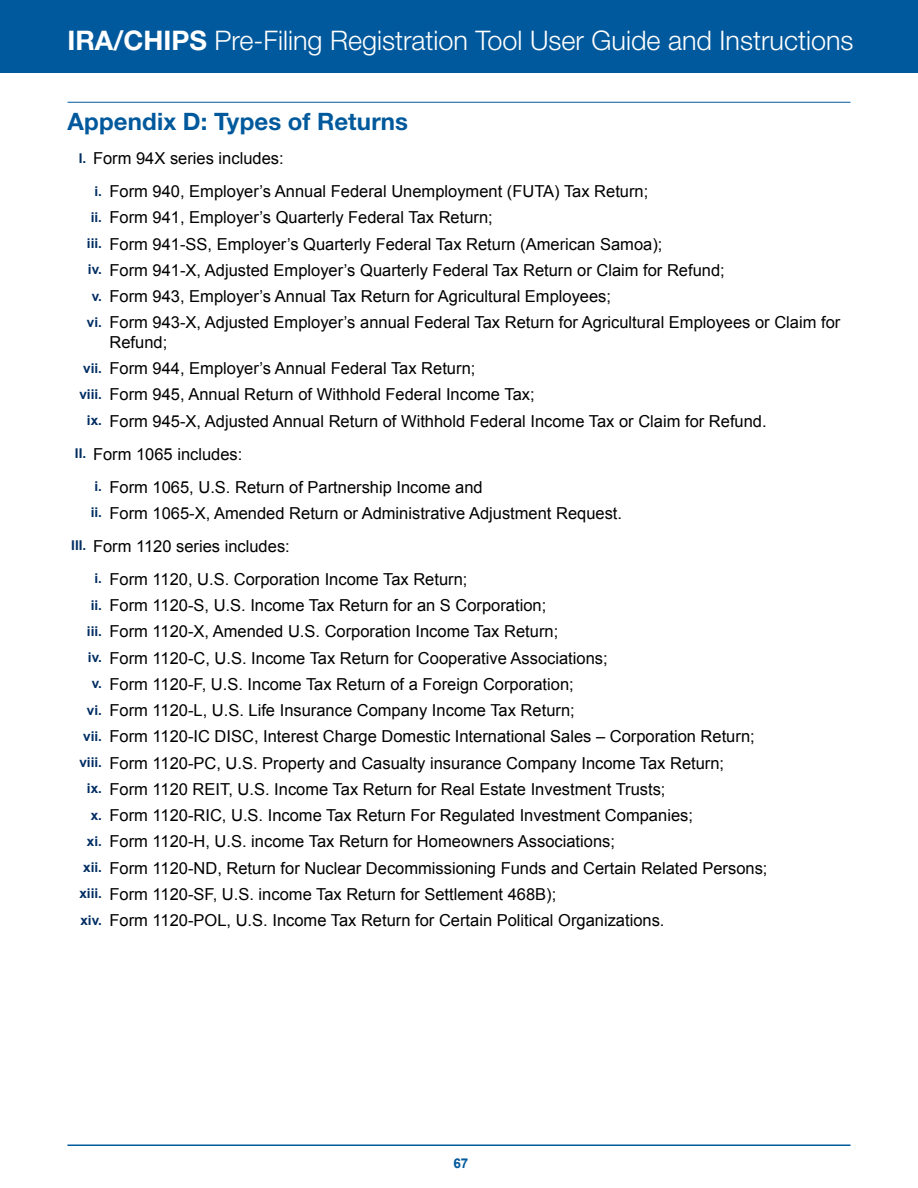
<style>
.page{position:relative;width:918px;height:1188px;background:#fff}
.page>*{position:absolute;margin:0;border:0;box-sizing:border-box;transform-origin:0 0}
.t1{font:300 27px "Helvetica Neue LT Std";color:#fff}
.header_2{font:700 24px "Helvetica Neue LT Std";letter-spacing:.005em;color:#00599c}
.t2{font:16.5px/19.5px "Arial";color:#000}
.t3{font:700 13.5px "Arial";color:#00599c}
.s1{font-weight:700}
.s2{font-weight:700;font-size:13.5px;color:#002d62}
</style>
<div class="page">
<hr style="left:67px;top:1144px;width:784px;height:2px;background:#00599c">
<div style="left:0;top:0;width:918px;height:74px;background:#00599c"></div>
<hr style="left:68px;top:102px;width:782px;height:1px;background:#00599c">
<h1 class="t1" style="left:68px;top:23px;width:788px"><span class="s1">IRA/CHIPS</span> Pre-Filing Registration Tool User Guide and Instructions</h1>
<h2 class="header_2" style="left:67px;top:106px;width:342px">Appendix D: Types of Returns</h2>
<p class="t2" style="left:79px;top:149px;width:206px"><span class="s2">I.</span> Form 94X series includes:</p>
<p class="t2" style="left:94px;top:182px;width:555px"><span class="s2">i.</span> Form 940, Employer’s Annual Federal Unemployment (FUTA) Tax Return;</p>
<p class="t2" style="left:91px;top:208px;width:404px"><span class="s2">ii.</span> Form 941, Employer’s Quarterly Federal Tax Return;</p>
<p class="t2" style="left:87px;top:234px;width:577px"><span class="s2">iii.</span> Form 941-SS, Employer’s Quarterly Federal Tax Return (American Samoa);</p>
<p class="t2" style="left:88px;top:261px;width:638px"><span class="s2">iv.</span> Form 941-X, Adjusted Employer’s Quarterly Federal Tax Return or Claim for Refund;</p>
<p class="t2" style="left:92px;top:287px;width:521px"><span class="s2">v.</span> Form 943, Employer’s Annual Tax Return for Agricultural Employees;</p>
<p class="t2" style="left:110px;top:313px;width:732px;text-indent:-23px"><span class="s2">vi.</span> Form 943-X, Adjusted Employer’s annual Federal Tax Return for Agricultural Employees or Claim for<br>Refund;</p>
<p class="t2" style="left:83px;top:359px;width:394px"><span class="s2">vii.</span> Form 944, Employer’s Annual Federal Tax Return;</p>
<p class="t2" style="left:79px;top:385px;width:457px"><span class="s2">viii.</span> Form 945, Annual Return of Withhold Federal Income Tax;</p>
<p class="t2" style="left:87px;top:411px;width:681px"><span class="s2">ix.</span> Form 945-X, Adjusted Annual Return of Withhold Federal Income Tax or Claim for Refund.</p>
<p class="t2" style="left:75px;top:444px;width:169px"><span class="s2">II.</span> Form 1065 includes:</p>
<p class="t2" style="left:94px;top:477px;width:390px"><span class="s2">i.</span> Form 1065, U.S. Return of Partnership Income and</p>
<p class="t2" style="left:91px;top:504px;width:533px"><span class="s2">ii.</span> Form 1065-X, Amended Return or Administrative Adjustment Request.</p>
<p class="t2" style="left:71px;top:537px;width:220px"><span class="s2">III.</span> Form 1120 series includes:</p>
<p class="t2" style="left:94px;top:570px;width:374px"><span class="s2">i.</span> Form 1120, U.S. Corporation Income Tax Return;</p>
<p class="t2" style="left:91px;top:596px;width:457px"><span class="s2">ii.</span> Form 1120-S, U.S. Income Tax Return for an S Corporation;</p>
<p class="t2" style="left:87px;top:622px;width:473px"><span class="s2">iii.</span> Form 1120-X, Amended U.S. Corporation Income Tax Return;</p>
<p class="t2" style="left:88px;top:648px;width:521px"><span class="s2">iv.</span> Form 1120-C, U.S. Income Tax Return for Cooperative Associations;</p>
<p class="t2" style="left:92px;top:675px;width:484px"><span class="s2">v.</span> Form 1120-F, U.S. Income Tax Return of a Foreign Corporation;</p>
<p class="t2" style="left:87px;top:701px;width:489px"><span class="s2">vi.</span> Form 1120-L, U.S. Life Insurance Company Income Tax Return;</p>
<p class="t2" style="left:83px;top:727px;width:673px"><span class="s2">vii.</span> Form 1120-IC DISC, Interest Charge Domestic International Sales – Corporation Return;</p>
<p class="t2" style="left:79px;top:753px;width:646px"><span class="s2">viii.</span> Form 1120-PC, U.S. Property and Casualty insurance Company Income Tax Return;</p>
<p class="t2" style="left:87px;top:780px;width:580px"><span class="s2">ix.</span> Form 1120 REIT, U.S. Income Tax Return for Real Estate Investment Trusts;</p>
<p class="t2" style="left:91px;top:806px;width:604px"><span class="s2">x.</span> Form 1120-RIC, U.S. Income Tax Return For Regulated Investment Companies;</p>
<p class="t2" style="left:87px;top:832px;width:530px"><span class="s2">xi.</span> Form 1120-H, U.S. income Tax Return for Homeowners Associations;</p>
<p class="t2" style="left:83px;top:858px;width:686px"><span class="s2">xii.</span> Form 1120-ND, Return for Nuclear Decommissioning Funds and Certain Related Persons;</p>
<p class="t2" style="left:79px;top:885px;width:478px"><span class="s2">xiii.</span> Form 1120-SF, U.S. income Tax Return for Settlement 468B);</p>
<p class="t2" style="left:80px;top:911px;width:586px"><span class="s2">xiv.</span> Form 1120-POL, U.S. Income Tax Return for Certain Political Organizations.</p>
<p class="t3" style="left:453px;top:1154px;width:17px">67</p>
</div>
